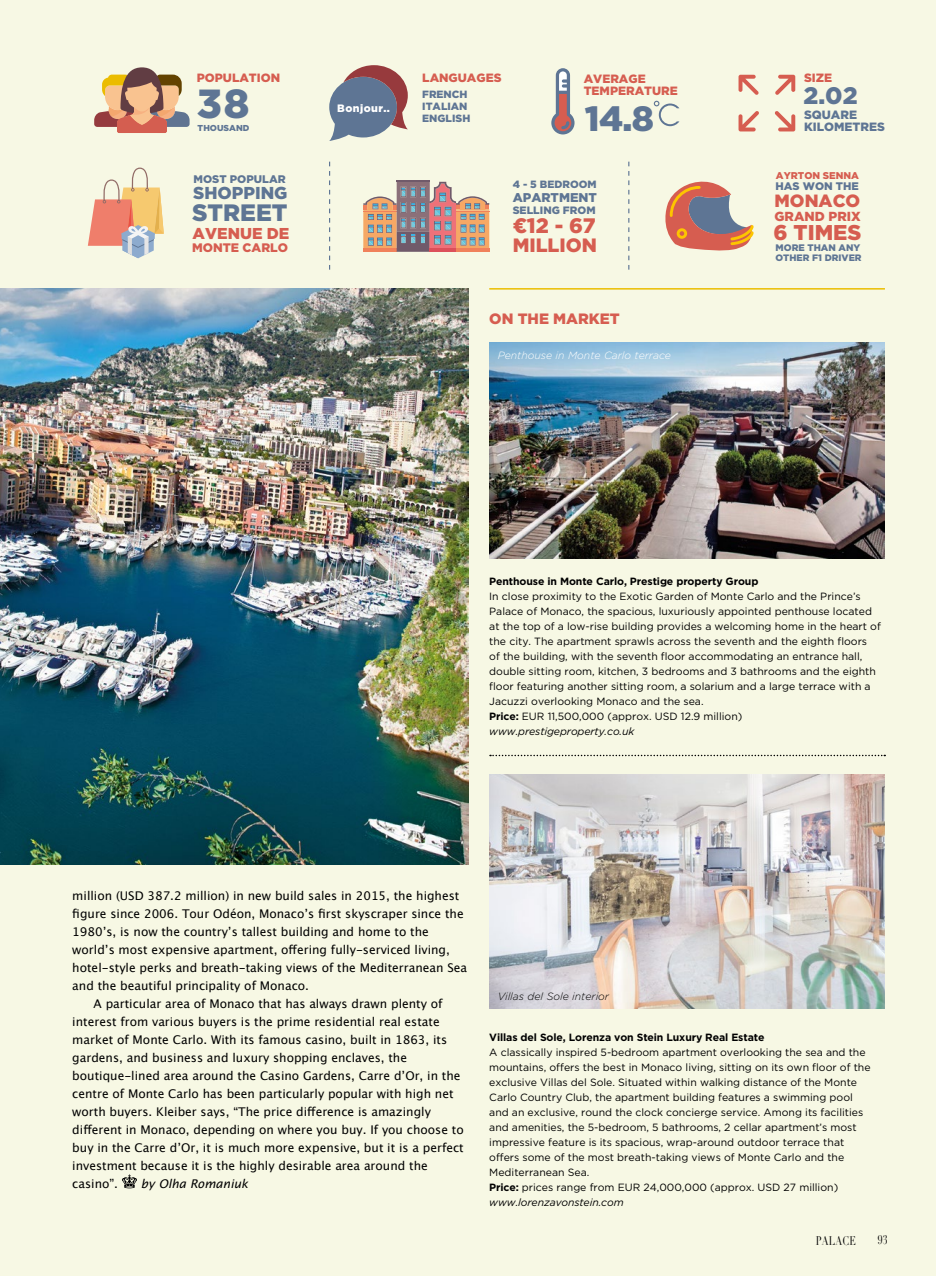
<style>
.page{position:relative;width:936px;height:1276px;background:#fff}
.page>*{position:absolute;margin:0;border:0;box-sizing:border-box;transform-origin:0 0}
.t1{font:900 40.65px "Gotham";color:#5e7594}
.t2{font:900 35.1px "Gotham";color:#5e7594}
.t3{font:900 23.85px "Gotham";color:#5e7594}
.t4{font:900 23.7px "Gotham";color:#5e7594}
.t5{font:900 21.45px "Gotham";color:#d65d50}
.t6{font:900 21px "Gotham";color:#d65d50}
.t7{font:900 19.35px "Gotham";color:#d65d50}
.t8{font:900 17.7px "Gotham";color:#d65d50}
.t9{font:900 17.25px "Gotham";color:#5e7594}
.t10{font:900 15.75px "Gotham";color:#d65d50}
.t11{font:900 15px "Gotham";color:#d65d50}
.t12{font:900 13.2px "Gotham";color:#d65d50}
.t13{font:900 12.75px "Gotham";color:#5e7594}
.t14{font:900 12.3px "Gotham";color:#d65d50}
.t15{font:12.3px "Didot";letter-spacing:.025em;color:#000;scale:.75 1}
.Body_Copy{font:12px/18px "Lucida Grande";color:#000}
.t16{font:900 12px/12px "Gotham";color:#d65d50}
.t17{font:900 12px "Gotham";color:#5e7594}
.Body_Copy-2{font:italic 12px "Lucida Sans";color:#000}
.t18{font:900 11.1px "Gotham";color:#5e7594}
.t19{font:900 10.95px "Gotham";color:#5e7594}
.t20{font:900 10.65px "Gotham";color:#5e7594}
.t21{font:900 10.65px "Gotham";letter-spacing:.04em;color:#fff}
.t22{font:10.5px/15px "Gotham";color:#000}
.t23{font:700 10.5px "Gotham";letter-spacing:-.01em;color:#000}
.t24{font:italic 10.5px "Gotham";letter-spacing:-.01em;color:#000}
.t25{font:900 10.5px "Gotham";color:#5e7594}
.t26{font:italic 300 10.5px "Gotham";color:#fff}
.t27{font:italic 300 10.5px "Gotham";color:#000}
.t28{font:900 9.75px "Gotham";color:#d65d50}
.t29{font:900 9.45px "Gotham";color:#5e7594}
.t30{font:900 9.3px "Gotham";color:#5e7594}
.t31{font:900 8.55px "Gotham";color:#5e7594}
.s1{font-weight:700}
</style>
<div class="page">
<div style="left:0;top:0;width:935px;height:1276px;background:#f7f8e4"></div>
<img style="left:0;top:288px;width:468px;height:576px">
<hr style="left:489px;top:288px;width:395px;height:2px;background:#ebbd00">
<img style="left:489px;top:774px;width:395px;height:234px">
<img style="left:489px;top:342px;width:395px;height:216px">
<svg style="left:122px;top:1174px;width:15px;height:14px"></svg>
<svg style="left:490px;top:755px;width:395px;height:1px"></svg>
<svg style="left:329px;top:65px;width:79px;height:76px"></svg>
<svg style="left:94px;top:67px;width:95px;height:66px"></svg>
<svg style="left:551px;top:68px;width:23px;height:66px"></svg>
<svg style="left:653px;top:101px;width:26px;height:25px"></svg>
<svg style="left:738px;top:75px;width:20px;height:20px"></svg>
<svg style="left:775px;top:111px;width:20px;height:20px"></svg>
<svg style="left:738px;top:111px;width:21px;height:20px"></svg>
<svg style="left:775px;top:75px;width:20px;height:20px"></svg>
<svg style="left:329px;top:162px;width:1px;height:108px"></svg>
<svg style="left:628px;top:162px;width:1px;height:108px"></svg>
<svg style="left:88px;top:168px;width:76px;height:90px"></svg>
<hr style="left:396px;top:180px;width:34px;height:2px;background:#705a6a">
<svg style="left:363px;top:182px;width:126px;height:70px;background:#bc9b90"></svg>
<svg style="left:665px;top:181px;width:89px;height:70px"></svg>
<p class="t16" style="left:197px;top:72px;width:85px">POPULATION</p>
<p class="t16" style="left:422px;top:72px;width:81px">LANGUAGES</p>
<p class="t16" style="left:583px;top:73px;width:96px">AVERAGE<br>TEMPERATURE</p>
<p class="t2" style="left:585px;top:95px;width:71px">14.8</p>
<p class="t1" style="left:197px;top:75px;width:54px">38</p>
<p class="t25" style="left:422px;top:87px;width:47px">FRENCH</p>
<p class="t25" style="left:422px;top:99px;width:47px">ITALIAN</p>
<p class="t21" style="left:337px;top:101px;width:54px">Bonjour..</p>
<p class="t25" style="left:422px;top:111px;width:50px">ENGLISH</p>
<p class="t31" style="left:198px;top:122px;width:53px">THOUSAND</p>
<p class="t18" style="left:193px;top:171px;width:94px">MOST POPULAR</p>
<p class="t9" style="left:193px;top:181px;width:96px">SHOPPING</p>
<p class="t4" style="left:192px;top:196px;width:97px">STREET</p>
<p class="t10" style="left:193px;top:222px;width:98px">AVENUE DE</p>
<p class="t14" style="left:192px;top:239px;width:98px">MONTE CARLO</p>
<p class="t25" style="left:513px;top:177px;width:85px">4 - 5 BEDROOM</p>
<p class="t13" style="left:512px;top:189px;width:86px">APARTMENT</p>
<p class="t20" style="left:512px;top:203px;width:84px">SELLING FROM</p>
<p class="t6" style="left:512px;top:212px;width:85px">€12 - 67</p>
<p class="t7" style="left:512px;top:232px;width:86px">MILLION</p>
<p class="t11" style="left:489px;top:308px;width:132px">ON THE MARKET</p>
<p class="t26" style="left:497px;top:349px;width:175px">Penthouse in Monte Carlo terrace</p>
<p class="t16" style="left:804px;top:72px;width:30px">SIZE</p>
<p class="t3" style="left:803px;top:80px;width:56px">2.02</p>
<p class="t17" style="left:804px;top:107px;width:55px">SQUARE</p>
<p class="t17" style="left:804px;top:119px;width:82px">KILOMETRES</p>
<p class="t28" style="left:775px;top:169px;width:85px">AYRTON SENNA</p>
<p class="t19" style="left:775px;top:178px;width:85px">HAS WON THE</p>
<p class="t5" style="left:773px;top:217px;width:89px">6 TIMES</p>
<p class="t29" style="left:775px;top:241px;width:86px">MORE THAN ANY</p>
<p class="t30" style="left:775px;top:251px;width:88px">OTHER F1 DRIVER</p>
<p class="t8" style="left:774px;top:189px;width:87px">MONACO</p>
<p class="t12" style="left:774px;top:207px;width:88px">GRAND PRIX</p>
<p class="t23" style="left:489px;top:575px;width:271px">Penthouse in Monte Carlo, Prestige property Group</p>
<p class="t22" style="left:489px;top:588px;width:393px">In close proximity to the Exotic Garden of Monte Carlo and the Prince’s Palace of Monaco, the spacious, luxuriously appointed penthouse located at the top of a low-rise building provides a welcoming home in the heart of the city. The apartment sprawls across the seventh and the eighth floors<br>of the building, with the seventh floor accommodating an entrance hall, double sitting room, kitchen, 3 bedrooms and 3 bathrooms and the eighth floor featuring another sitting room, a solarium and a large terrace with a Jacuzzi overlooking Monaco and the sea.</p>
<p class="t22" style="left:489px;top:708px;width:254px"><span class="s1">Price:</span> EUR 11,500,000 (approx. USD 12.9 million)</p>
<p class="t24" style="left:489px;top:724px;width:147px">www.prestigeproperty.co.uk</p>
<p class="Body_Copy" style="left:72px;top:887px;width:396px">million (USD 387.2 million) in new build sales in 2015, the highest figure since 2006. Tour Odéon, Monaco’s first skyscraper since the 1980’s, is now the country’s tallest building and home to the world’s most expensive apartment, offering fully-serviced living, hotel-style perks and breath-taking views of the Mediterranean Sea and the beautiful principality of Monaco.</p>
<p class="Body_Copy" style="left:72px;top:995px;width:393px;text-indent:21px">A particular area of Monaco that has always drawn plenty of interest from various buyers is the prime residential real estate market of Monte Carlo. With its famous casino, built in 1863, its gardens, and business and luxury shopping enclaves, the boutique-lined area around the Casino Gardens, Carre d’Or, in the centre of Monte Carlo has been particularly popular with high net worth buyers. Kleiber says, “The price difference is amazingly different in Monaco, depending on where you buy. If you choose to buy in the Carre d’Or, it is much more expensive, but it is a perfect investment because it is the highly desirable area around the casino”.</p>
<p class="Body_Copy-2" style="left:141px;top:1177px;width:109px">by Olha Romaniuk</p>
<p class="t27" style="left:497px;top:989px;width:113px">Villas del Sole interior</p>
<p class="t23" style="left:489px;top:1031px;width:277px">Villas del Sole, Lorenza von Stein Luxury Real Estate</p>
<p class="t22" style="left:489px;top:1045px;width:383px">A classically inspired 5-bedroom apartment overlooking the sea and the mountains, offers the best in Monaco living, sitting on its own floor of the exclusive Villas del Sole. Situated within walking distance of the Monte Carlo Country Club, the apartment building features a swimming pool and an exclusive, round the clock concierge service. Among its facilities and amenities, the 5-bedroom, 5 bathrooms, 2 cellar apartment’s most impressive feature is its spacious, wrap-around outdoor terrace that offers some of the most breath-taking views of Monte Carlo and the Mediterranean Sea.</p>
<p class="t22" style="left:489px;top:1180px;width:350px"><span class="s1">Price:</span> prices range from EUR 24,000,000 (approx. USD 27 million)</p>
<p class="t24" style="left:489px;top:1196px;width:136px">www.lorenzavonstein.com</p>
<p class="t15" style="left:815px;top:1233px;width:55px">PALACE</p>
<p class="t15" style="left:877px;top:1232px;width:15px">93</p>
</div>
